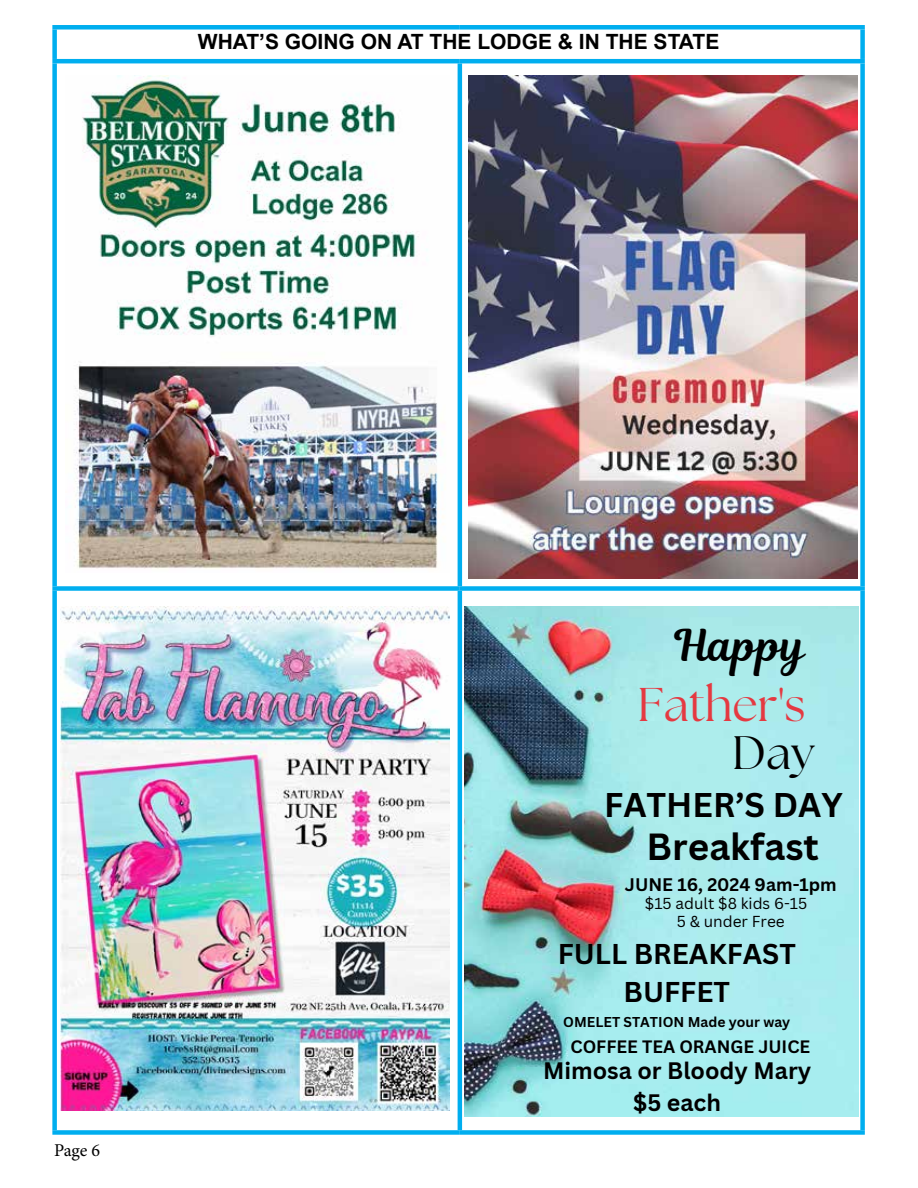
<style>
.page{position:relative;width:918px;height:1188px;background:#fff}
.page>*{position:absolute;margin:0;border:0;box-sizing:border-box;transform-origin:0 0}
.t1{font:47.25px "The Seasons";color:#e53941}
.t2{font:46.8px "The Seasons";color:#000}
.t3{font:43.2px "RTL Romman Regular";color:#000}
.t4{font:700 36.75px "Canva Sans";color:#000}
.t5{font:700 33.3px "Canva Sans";color:#000}
.t6{font:700 27.9px/38.8px "Canva Sans";color:#000;text-align:center}
.t7{font:700 23.25px/32.4px "Canva Sans";color:#000;text-align:center}
.t8{font:700 21px "Arial";color:#000}
.t9{font:18px "Minion Pro";color:#000}
.t10{font:700 17.7px "Canva Sans";color:#000}
.t11{font:700 17.55px "Canva Sans";color:#000}
.t12{font:15.45px/18.1px "Canva Sans";color:#000}
.t13{font:700 13.95px "Canva Sans";color:#000}
</style>
<div class="page">
<div style="left:52px;top:25px;width:408px;height:5px;background:#00aeef"></div>
<div style="left:52px;top:30px;width:5px;height:29px;background:#00aeef"></div>
<div style="left:460px;top:25px;width:405px;height:5px;background:#00aeef"></div>
<div style="left:860px;top:30px;width:5px;height:29px;background:#00aeef"></div>
<hr style="left:52px;top:59px;width:408px;height:4px;background:#00aeef">
<div style="left:52px;top:63px;width:5px;height:523px;background:#00aeef"></div>
<hr style="left:460px;top:59px;width:405px;height:4px;background:#00aeef">
<hr style="left:458px;top:63px;width:4px;height:523px;background:#00aeef">
<div style="left:860px;top:63px;width:5px;height:523px;background:#00aeef"></div>
<div style="left:52px;top:586px;width:408px;height:5px;background:#00aeef"></div>
<div style="left:52px;top:591px;width:5px;height:539px;background:#00aeef"></div>
<div style="left:460px;top:586px;width:405px;height:5px;background:#00aeef"></div>
<hr style="left:458px;top:591px;width:4px;height:539px;background:#00aeef">
<div style="left:860px;top:591px;width:5px;height:539px;background:#00aeef"></div>
<div style="left:52px;top:1130px;width:408px;height:5px;background:#00aeef"></div>
<div style="left:460px;top:1130px;width:405px;height:5px;background:#00aeef"></div>
<img style="left:75px;top:76px;width:366px;height:493px">
<img style="left:469px;top:76px;width:389px;height:503px">
<img style="left:61px;top:607px;width:389px;height:504px">
<img style="left:464px;top:606px;width:394px;height:511px">
<p class="t8" style="left:198px;top:26px;width:523px">WHAT’S GOING ON AT THE LODGE &amp; IN THE STATE</p>
<p class="t9" style="left:54px;top:1138px;width:48px">Page 6</p>
<h3 class="t3" style="left:675px;top:614px;width:132px">Happy</h3>
<h1 class="t1" style="left:637px;top:673px;width:170px">Father's</h1>
<h2 class="t2" style="left:732px;top:722px;width:84px">Day</h2>
<h3 class="t5" style="left:604px;top:785px;width:240px">FATHER’S DAY</h3>
<h3 class="t4" style="left:647px;top:825px;width:174px">Breakfast</h3>
<p class="t10" style="left:625px;top:874px;width:213px">JUNE 16, 2024 9am-1pm</p>
<p class="t12" style="left:677px;top:894px;width:132px;text-indent:-32px">$15 adult $8 kids 6-15<br>5 &amp; under Free</p>
<h3 class="t6" style="left:558px;top:934px;width:240px">FULL BREAKFAST<br>BUFFET</h3>
<p class="t13" style="left:563px;top:1014px;width:229px">OMELET STATION Made your way</p>
<p class="t11" style="left:570px;top:1036px;width:241px">COFFEE TEA ORANGE JUICE</p>
<p class="t7" style="left:543px;top:1055px;width:270px">Mimosa or Bloody Mary $5 each</p>
</div>
